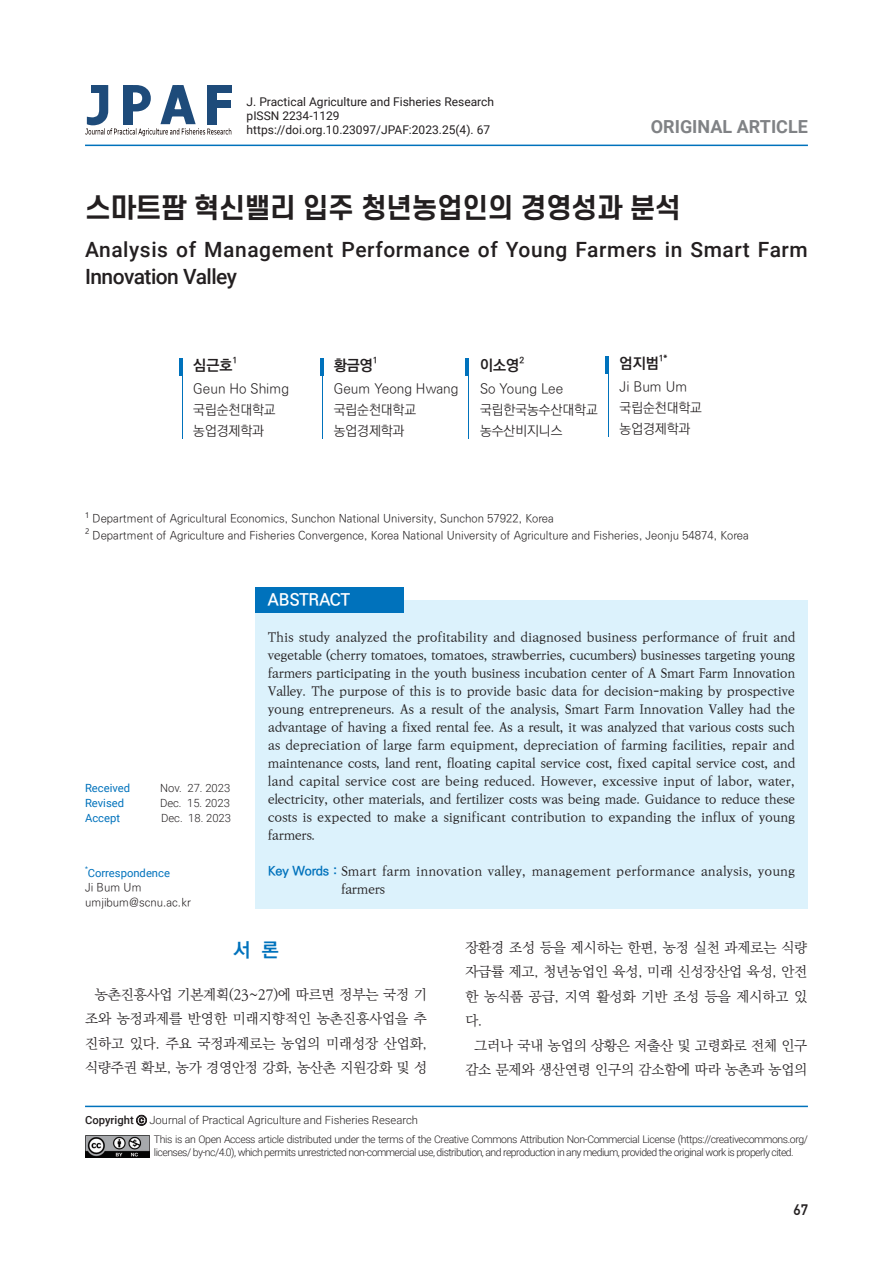
<style>
.page{position:relative;width:893px;height:1263px;background:#fff}
.page>*{position:absolute;margin:0;border:0;box-sizing:border-box;transform-origin:0 0}
.t1{font:700 27px "S Core Dream 6";letter-spacing:-.02em;color:#231f20}
.t2{font:500 21px/27px "Roboto";letter-spacing:.025em;color:#231f20}
.t3{font:700 19.5px "Ko Pub Dotum";color:#0072bc}
.t4{font:700 18px "Roboto";color:#808285}
.t5{font:700 16.5px "Ko Pub Dotum";color:#fff}
.t6{font:700 15px "Ko Pub Dotum";color:#231f20}
.t7{font:15px "DIN Mittelschrift Std";color:#231f20}
.t8{font:300 13.95px/24.5px "Ko Pub World Batang";letter-spacing:-.01em;color:#231f20;text-align:justify}
.t9{font:300 13.5px/21px "Ko Pub Dotum";color:#231f20}
.t10{font:500 12.75px/18px "Ko Pub Batang";letter-spacing:-.005em;color:#231f20;text-align:justify}
.t11{font:12px/14.4px "Roboto";color:#231f20}
.t12{font:300 11.25px/16.2px "Ko Pub Dotum";color:#231f20}
.t13{font:300 11.25px "Roboto";color:#231f20}
.t14{font:11.25px "Roboto";color:#0072bc}
.t15{font:300 10.5px/13.5px "Roboto";letter-spacing:-.05em;color:#231f20}
.t16{font:700 8.7px "Ko Pub Dotum";color:#231f20}
.t17{font:6.6px "Roboto";color:#0072bc}
.s1{font-family:"Ko Pub Dotum";font-weight:700;color:#0072bc}
.s2{font-weight:500}
.s3{font-family:"Ko Pub Dotum";font-weight:700}
</style>
<div class="page">
<hr style="left:85px;top:145px;width:723px;height:1px;background:#0072bc">
<div style="left:212px;top:85px;width:20px;height:8px;background:#1e4b7a"></div>
<svg style="left:85px;top:85px;width:146px;height:51px"></svg>
<hr style="left:85px;top:1106px;width:723px;height:1px;background:#0072bc">
<img style="left:85px;top:1135px;width:65px;height:23px">
<div style="left:255px;top:600px;width:553px;height:308px;background:#dcf2fc"></div>
<div style="left:255px;top:587px;width:149px;height:25px;background:#0072bc"></div>
<hr style="left:180px;top:358px;width:3px;height:18px;background:#0072bc">
<hr style="left:182px;top:376px;width:1px;height:63px;background:#0072bc">
<hr style="left:465px;top:358px;width:4px;height:18px;background:#0072bc">
<hr style="left:468px;top:376px;width:1px;height:63px;background:#0072bc">
<hr style="left:320px;top:358px;width:3px;height:18px;background:#0072bc">
<hr style="left:606px;top:356px;width:3px;height:17px;background:#0072bc">
<hr style="left:322px;top:376px;width:1px;height:63px;background:#0072bc">
<hr style="left:608px;top:373px;width:1px;height:64px;background:#0072bc">
<p class="t11" style="left:247px;top:94px;width:249px">J. Practical Agriculture and Fisheries Research pISSN 2234-1129 https://doi.org.10.23097/JPAF:2023.25(4). 67</p>
<h3 class="t4" style="left:651px;top:114px;width:159px">ORIGINAL ARTICLE</h3>
<h1 class="t1" style="left:85px;top:189px;width:597px">스마트팜 혁신밸리 입주 청년농업인의 경영성과 분석</h1>
<h2 class="t2" style="left:85px;top:235px;width:724px">Analysis of Management Performance of Young Farmers in Smart Farm<br>Innovation Valley</h2>
<p class="t6" style="left:193px;top:358px;width:41px">심근호</p>
<p class="t16" style="left:233px;top:356px;width:6px">1</p>
<p class="t9" style="left:193px;top:379px;width:97px">Geun Ho Shimg 국립순천대학교 농업경제학과</p>
<p class="t6" style="left:334px;top:358px;width:41px">황금영</p>
<p class="t16" style="left:373px;top:356px;width:6px">1</p>
<p class="t9" style="left:334px;top:379px;width:126px">Geum Yeong Hwang 국립순천대학교 농업경제학과</p>
<p class="t6" style="left:480px;top:358px;width:41px">이소영</p>
<p class="t16" style="left:519px;top:356px;width:6px">2</p>
<p class="t9" style="left:480px;top:379px;width:119px">So Young Lee 국립한국농수산대학교 농수산비지니스</p>
<p class="t6" style="left:620px;top:356px;width:41px">엄지범</p>
<p class="t16" style="left:659px;top:354px;width:10px">1*</p>
<p class="t9" style="left:620px;top:377px;width:84px">Ji Bum Um 국립순천대학교 농업경제학과</p>
<p class="t12" style="left:85px;top:511px;width:665px"><sup>1</sup> Department of Agricultural Economics, Sunchon National University, Sunchon 57922, Korea<br><sup>2</sup> Department of Agriculture and Fisheries Convergence, Korea National University of Agriculture and Fisheries, Jeonju 54874, Korea</p>
<p class="t14" style="left:85px;top:780px;width:47px">Received</p>
<p class="t13" style="left:160px;top:780px;width:72px">Nov. 27. 2023</p>
<p class="t14" style="left:85px;top:795px;width:41px">Revised</p>
<p class="t13" style="left:160px;top:795px;width:71px">Dec. 15. 2023</p>
<p class="t14" style="left:85px;top:810px;width:37px">Accept</p>
<p class="t13" style="left:161px;top:810px;width:71px">Dec. 18. 2023</p>
<p class="t17" style="left:85px;top:864px;width:4px">*</p>
<p class="t14" style="left:88px;top:865px;width:84px">Correspondence</p>
<p class="t12" style="left:85px;top:881px;width:107px;line-height:15px">Ji Bum Um umjibum@scnu.ac.kr</p>
<p class="t5" style="left:268px;top:591px;width:83px">ABSTRACT</p>
<p class="t10" style="left:268px;top:628px;width:529px">This study analyzed the profitability and diagnosed business performance of fruit and vegetable (cherry tomatoes, tomatoes, strawberries, cucumbers) businesses targeting young farmers participating in the youth business incubation center of A Smart Farm Innovation Valley. The purpose of this is to provide basic data for decision-making by prospective young entrepreneurs. As a result of the analysis, Smart Farm Innovation Valley had the advantage of having a fixed rental fee. As a result, it was analyzed that various costs such as depreciation of large farm equipment, depreciation of farming facilities, repair and maintenance costs, land rent, floating capital service cost, fixed capital service cost, and land capital service cost are being reduced. However, excessive input of labor, water, electricity, other materials, and fertilizer costs was being made. Guidance to reduce these costs is expected to make a significant contribution to expanding the influx of young farmers.</p>
<p class="t10" style="left:341px;top:863px;width:456px;text-indent:-73px"><span class="s1">Key Words :</span> Smart farm innovation valley, management performance analysis, young farmers</p>
<h3 class="t3" style="left:233px;top:940px;width:47px">서 론</h3>
<p class="t8" style="left:85px;top:982px;width:344px;text-indent:10px">농촌진흥사업 기본계획(23~27)에 따르면 정부는 국정 기 조와 농정과제를 반영한 미래지향적인 농촌진흥사업을 추 진하고 있다. 주요 국정과제로는 농업의 미래성장 산업화, 식량주권 확보, 농가 경영안정 강화, 농산촌 지원강화 및 성</p>
<p class="t8" style="left:465px;top:935px;width:344px">장환경 조성 등을 제시하는 한편, 농정 실천 과제로는 식량 자급률 제고, 청년농업인 육성, 미래 신성장산업 육성, 안전 한 농식품 공급, 지역 활성화 기반 조성 등을 제시하고 있 다.</p>
<p class="t8" style="left:465px;top:1033px;width:344px;text-align:right">그러나 국내 농업의 상황은 저출산 및 고령화로 전체 인구 감소 문제와 생산연령 인구의 감소함에 따라 농촌과 농업의</p>
<p class="t13" style="left:85px;top:1112px;width:334px"><span class="s2">Copyright</span> <span class="s3">ⓒ</span> Journal of Practical Agriculture and Fisheries Research</p>
<p class="t15" style="left:154px;top:1132px;width:656px">This is an Open Access article distributed under the terms of the Creative Commons Attribution Non-Commercial License (https://creativecommons.org/ licenses/ by-nc/4.0), which permits unrestricted non-commercial use, distribution, and reproduction in any medium, provided the original work is properly cited.</p>
<p class="t7" style="left:793px;top:1201px;width:16px">67</p>
</div>
